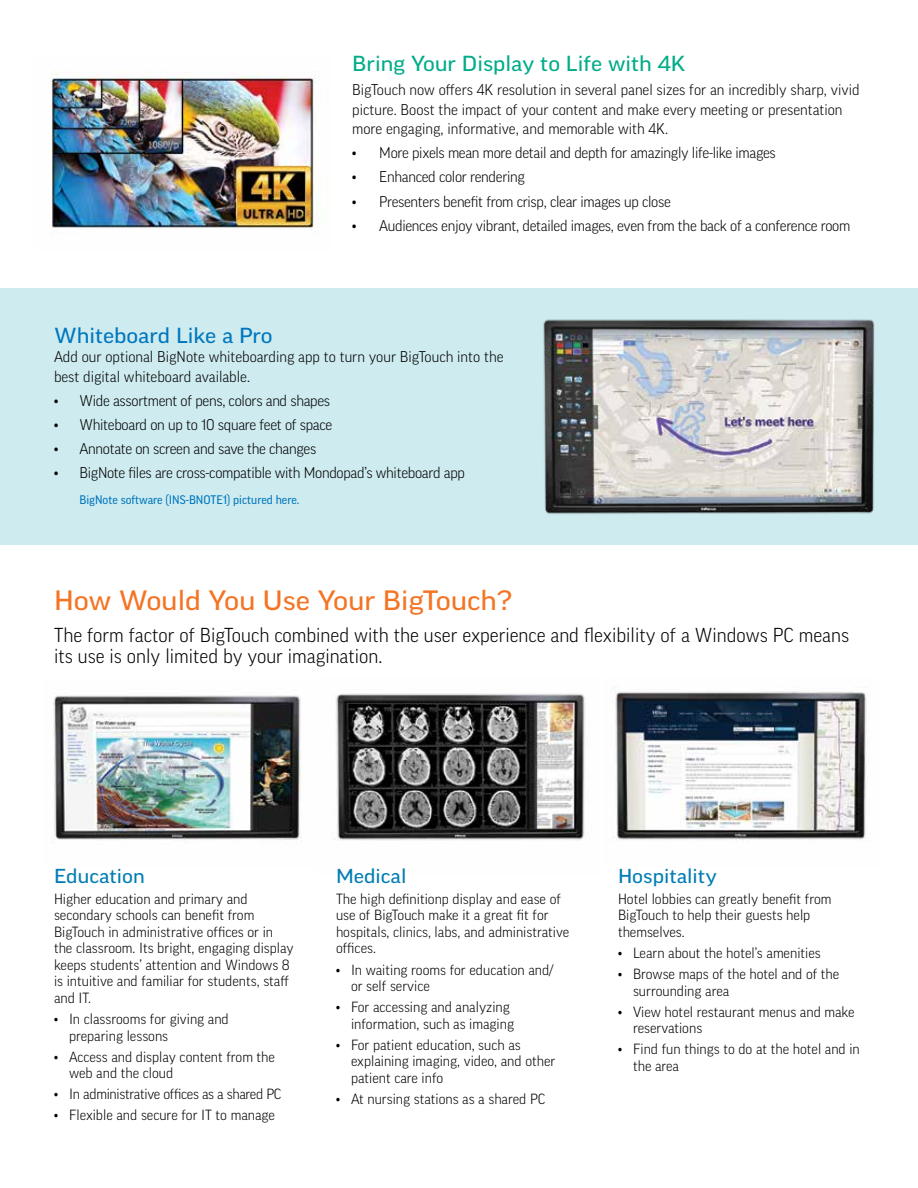
<style>
.page{position:relative;width:918px;height:1188px;background:#fff}
.page>*{position:absolute;margin:0;border:0;box-sizing:border-box;transform-origin:0 0}
.t1{font:expanded 27px "Good Pro";color:#f47424}
.t2{font:expanded 21px "Good Pro";color:#00ac89}
.t3{font:expanded 21px "Good Pro";color:#0077be}
.t4{font:300 19.5px/21px "Good Pro";color:#000}
.t5{font:expanded 19.5px "Good Pro";color:#007db4}
.t6{font:300 15px "Good Pro";letter-spacing:-.02em;color:#000}
.t7{font:300 15px/19.5px "Good Pro";color:#000}
.t8{font:300 14.25px/16.5px "Good Pro";color:#000}
.t9{font:300 14.25px "Good Pro";letter-spacing:-.02em;color:#000}
.t10{font:12px "Good Pro";color:#0077be}
</style>
<div class="page">
<img style="left:53px;top:695px;width:249px;height:148px">
<img style="left:335px;top:693px;width:250px;height:148px">
<img style="left:613px;top:688px;width:257px;height:154px">
<img style="left:51px;top:71px;width:268px;height:157px">
<div style="left:0;top:288px;width:918px;height:256px;background:#ceebef"></div>
<img style="left:543px;top:319px;width:332px;height:195px">
<h2 class="t2" style="left:352px;top:52px;width:335px">Bring Your Display to Life with 4K</h2>
<p class="t7" style="left:352px;top:80px;width:509px">BigTouch now offers 4K resolution in several panel sizes for an incredibly sharp, vivid picture. Boost the impact of your content and make every meeting or presentation more engaging, informative, and memorable with 4K.</p>
<p class="t6" style="left:352px;top:144px;width:425px">• More pixels mean more detail and depth for amazingly life-like images</p>
<p class="t6" style="left:352px;top:168px;width:174px">• Enhanced color rendering</p>
<p class="t6" style="left:352px;top:193px;width:320px">• Presenters benefit from crisp, clear images up close</p>
<p class="t6" style="left:352px;top:217px;width:500px">• Audiences enjoy vibrant, detailed images, even from the back of a conference room</p>
<h2 class="t3" style="left:54px;top:323px;width:220px">Whiteboard Like a Pro</h2>
<p class="t7" style="left:54px;top:347px;width:451px">Add our optional BigNote whiteboarding app to turn your BigTouch into the best digital whiteboard available.</p>
<p class="t6" style="left:54px;top:392px;width:278px">• Wide assortment of pens, colors and shapes</p>
<p class="t6" style="left:54px;top:416px;width:280px">• Whiteboard on up to 10 square feet of space</p>
<p class="t6" style="left:54px;top:440px;width:264px">• Annotate on screen and save the changes</p>
<p class="t6" style="left:54px;top:464px;width:412px">• BigNote files are cross-compatible with Mondopad’s whiteboard app</p>
<p class="t10" style="left:80px;top:492px;width:221px">BigNote software (INS-BNOTE1) pictured here.</p>
<h1 class="t1" style="left:54px;top:585px;width:460px">How Would You Use Your BigTouch?</h1>
<h3 class="t4" style="left:54px;top:624px;width:797px">The form factor of BigTouch combined with the user experience and flexibility of a Windows PC means its use is only limited by your imagination.</h3>
<h3 class="t5" style="left:54px;top:865px;width:92px">Education</h3>
<p class="t8" style="left:54px;top:891px;width:241px">Higher education and primary and secondary schools can benefit from BigTouch in administrative offices or in the classroom. Its bright, engaging display keeps students’ attention and Windows 8 is intuitive and familiar for students, staff and IT.</p>
<p class="t8" style="left:69px;top:1011px;width:161px;text-indent:-15px">• In classrooms for giving and preparing lessons</p>
<p class="t8" style="left:69px;top:1048px;width:208px;text-indent:-15px">• Access and display content from the web and the cloud</p>
<p class="t9" style="left:54px;top:1086px;width:229px">• In administrative offices as a shared PC</p>
<p class="t8" style="left:54px;top:1107px;width:223px">• Flexible and secure for IT to manage</p>
<h3 class="t5" style="left:336px;top:865px;width:72px">Medical</h3>
<p class="t8" style="left:336px;top:891px;width:235px">The high definitionp display and ease of use of BigTouch make it a great fit for hospitals, clinics, labs, and administrative offices.</p>
<p class="t8" style="left:351px;top:961px;width:204px;text-indent:-15px">• In waiting rooms for education and/ or self service</p>
<p class="t8" style="left:351px;top:999px;width:165px;text-indent:-15px">• For accessing and analyzing information, such as imaging</p>
<p class="t8" style="left:351px;top:1036px;width:206px;text-indent:-15px">• For patient education, such as explaining imaging, video, and other patient care info</p>
<p class="t8" style="left:336px;top:1090px;width:211px">• At nursing stations as a shared PC</p>
<h3 class="t5" style="left:618px;top:865px;width:100px">Hospitality</h3>
<p class="t8" style="left:618px;top:891px;width:215px">Hotel lobbies can greatly benefit from<br>BigTouch to help their guests help themselves.</p>
<p class="t8" style="left:618px;top:945px;width:204px">• Learn about the hotel’s amenities</p>
<p class="t8" style="left:633px;top:966px;width:208px;text-indent:-15px">• Browse maps of the hotel and of the surrounding area</p>
<p class="t8" style="left:633px;top:1003px;width:223px;text-indent:-15px">• View hotel restaurant menus and make reservations</p>
<p class="t8" style="left:633px;top:1041px;width:228px;text-indent:-15px">• Find fun things to do at the hotel and in the area</p>
</div>
